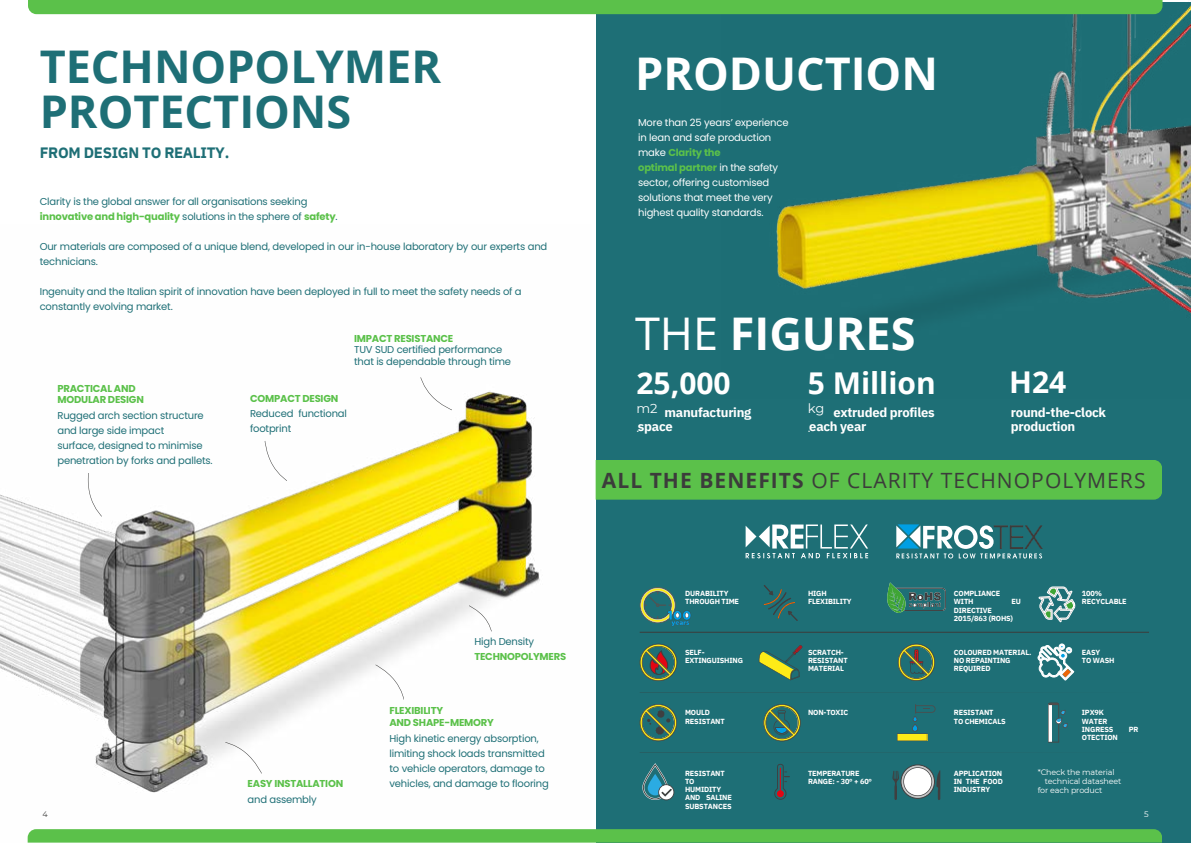
<style>
.page{position:relative;width:1191px;height:843px;background:#fff}
.page>*{position:absolute;margin:0;border:0;box-sizing:border-box;transform-origin:0 0}
.t1{font:700 45px/45px "Open Sans";color:#1e6f76}
.t2{font:700 45px "Open Sans";color:#fff}
.t3{font:700 30px "Open Sans";color:#fff}
.t4{font:21px "Open Sans";letter-spacing:.05em;color:#3c3c3b}
.t5{font:700 15px "IBM Plex Sans";letter-spacing:-.02em;color:#1e6f76}
.t6{font:700 13px/17.6px "IBM Plex Sans";letter-spacing:-.02em;color:#fff}
.t7{font:13px "Montserrat";color:#fff}
.t8{font:10px/15px "Poppins";letter-spacing:-.02em;color:#1e6f76}
.t9{font:700 10px/11.2px "Poppins";letter-spacing:-.02em;color:#5bc14a}
.t10{font:10px/15px "Poppins";letter-spacing:-.02em;color:#fff}
.t11{font:8px "Montserrat";letter-spacing:-.02em;color:#fff}
.t12{font:8px "Montserrat";color:#3c3c3b}
.t13{font:700 7.4px/8.2px "IBM Plex Sans";letter-spacing:-.02em;color:#fff}
.s1{font-weight:400;color:#1e6f76}
.s2{font-weight:700;color:#5bc14a}
.s3{font-weight:400;color:#fff}
.s4{font-weight:400}
.s5{font-family:"Montserrat";font-weight:400}
.s6{font-weight:700}
</style>
<div class="page">
<div style="left:596px;top:2px;width:594px;height:840px;background:#1e6f76"></div>
<img style="left:0;top:391px;width:540px;height:451px">
<img style="left:721px;top:0;width:469px;height:319px">
<svg style="left:88px;top:472px;width:14px;height:44px"></svg>
<svg style="left:225px;top:742px;width:37px;height:31px"></svg>
<svg style="left:265px;top:441px;width:22px;height:40px"></svg>
<svg style="left:375px;top:664px;width:29px;height:36px"></svg>
<svg style="left:420px;top:377px;width:32px;height:33px"></svg>
<svg style="left:469px;top:605px;width:22px;height:26px"></svg>
<svg style="left:642px;top:763px;width:32px;height:37px"></svg>
<svg style="left:639px;top:643px;width:38px;height:38px"></svg>
<svg style="left:639px;top:704px;width:38px;height:37px"></svg>
<svg style="left:774px;top:764px;width:15px;height:35px"></svg>
<svg style="left:763px;top:704px;width:37px;height:37px"></svg>
<svg style="left:759px;top:645px;width:43px;height:35px"></svg>
<svg style="left:745px;top:524px;width:123px;height:34px"></svg>
<svg style="left:897px;top:643px;width:37px;height:37px"></svg>
<svg style="left:897px;top:704px;width:38px;height:36px"></svg>
<svg style="left:892px;top:764px;width:48px;height:35px"></svg>
<svg style="left:896px;top:524px;width:146px;height:34px"></svg>
<svg style="left:28px;top:828px;width:1133px;height:14px"></svg>
<div style="left:28px;top:0;width:1134px;height:14px;background:#5bc14a"></div>
<div style="left:595px;top:460px;width:566px;height:39px;background:#5bc14a"></div>
<hr style="left:639px;top:692px;width:509px;height:1px;background:#3c3c3b">
<hr style="left:639px;top:751px;width:509px;height:1px;background:#3c3c3b">
<svg style="left:1048px;top:702px;width:19px;height:40px"></svg>
<svg style="left:639px;top:587px;width:52px;height:39px"></svg>
<svg style="left:763px;top:585px;width:34px;height:35px"></svg>
<svg style="left:887px;top:582px;width:58px;height:31px"></svg>
<svg style="left:1038px;top:586px;width:37px;height:36px"></svg>
<hr style="left:639px;top:632px;width:509px;height:1px;background:#3c3c3b">
<svg style="left:1037px;top:643px;width:36px;height:37px"></svg>
<h3 class="t1" style="left:40px;top:43px;width:403px">TECHNOPOLYMER<br>PROTECTIONS</h3>
<h3 class="t5" style="left:40px;top:142px;width:191px">FROM DESIGN TO REALITY.</h3>
<p class="t8" style="left:40px;top:194px;width:269px">Clarity is the global answer for all organisations seeking</p>
<p class="t9" style="left:40px;top:211px;width:299px">innovative and high-quality <span class="s1">solutions in the sphere of</span> safety<span class="s1">.</span></p>
<p class="t8" style="left:40px;top:239px;width:509px">Our materials are composed of a unique blend, developed in our in-house laboratory by our experts and technicians.</p>
<p class="t8" style="left:40px;top:284px;width:483px">Ingenuity and the Italian spirit of innovation have been deployed in full to meet the safety needs of a constantly evolving market.</p>
<p class="t9" style="left:57px;top:383px;width:88px">PRACTICAL AND<br>MODULAR DESIGN</p>
<p class="t8" style="left:57px;top:408px;width:148px">Rugged arch section structure and large side impact</p>
<p class="t8" style="left:57px;top:438px;width:157px">surface, designed to minimise penetration by forks and pallets.</p>
<p class="t9" style="left:354px;top:333px;width:101px">IMPACT RESISTANCE</p>
<p class="t8" style="left:354px;top:344px;width:158px;line-height:11.2px">TUV SUD certified performance that is dependable through time</p>
<p class="t9" style="left:250px;top:393px;width:90px">COMPACT DESIGN</p>
<p class="t8" style="left:250px;top:406px;width:98px">Reduced functional footprint</p>
<p class="t2" style="left:635px;top:42px;width:304px">PRODUCTION</p>
<p class="t10" style="left:638px;top:114px;width:152px">More than 25 years’ experience in lean and safe production make <span class="s2">Clarity the</span></p>
<p class="t9" style="left:638px;top:161px;width:141px">optimal partner <span class="s3">in the safety</span></p>
<p class="t10" style="left:638px;top:174px;width:136px">sector, offering customised solutions that meet the very highest quality standards.</p>
<h6 class="t2" style="left:635px;top:302px;width:282px"><span class="s4">THE</span> FIGURES</h6>
<h4 class="t3" style="left:807px;top:361px;width:129px">5 Million</h4>
<h4 class="t6" style="left:807px;top:399px;width:60px"><span class="s5">kg<br>.</span>each year</h4>
<h6 class="t3" style="left:1009px;top:361px;width:59px">H24</h6>
<h6 class="t3" style="left:636px;top:361px;width:96px">25,000</h6>
<h6 class="t6" style="left:636px;top:399px;width:38px"><span class="s5">m2 .</span>space</h6>
<p class="t6" style="left:664px;top:403px;width:88px">manufacturing</p>
<p class="t6" style="left:833px;top:403px;width:103px">extruded profiles</p>
<p class="t6" style="left:1010px;top:405px;width:97px;line-height:13.5px">round-the-clock production</p>
<h6 class="t7" style="left:1080px;top:397px;width:4px">.</h6>
<p class="t4" style="left:601px;top:465px;width:545px"><span class="s6">ALL THE BENEFITS</span> OF CLARITY TECHNOPOLYMERS</p>
<p class="t12" style="left:43px;top:808px;width:7px">4</p>
<p class="t9" style="left:247px;top:778px;width:97px">EASY INSTALLATION</p>
<p class="t8" style="left:247px;top:791px;width:71px">and assembly</p>
<p class="t8" style="left:474px;top:634px;width:61px">High Density</p>
<p class="t9" style="left:474px;top:650px;width:93px">TECHNOPOLYMERS</p>
<p class="t9" style="left:389px;top:705px;width:55px">FLEXIBILITY</p>
<p class="t9" style="left:389px;top:716px;width:106px">AND SHAPE-MEMORY</p>
<p class="t8" style="left:389px;top:730px;width:161px">High kinetic energy absorption, limiting shock loads transmitted to vehicle operators, damage to vehicles, and damage to flooring</p>
<p class="t13" style="left:685px;top:589px;width:55px">DURABILITY<br>THROUGH TIME</p>
<p class="t13" style="left:808px;top:589px;width:45px">HIGH<br>FLEXIBILITY</p>
<h1 class="t13" style="left:685px;top:648px;width:59px">SELF-<br>EXTINGUISHING</h1>
<p class="t13" style="left:808px;top:648px;width:41px">SCRATCH-<br>RESISTANT<br>MATERIAL</p>
<p class="t13" style="left:953px;top:589px;width:48px">COMPLIANCE</p>
<p class="t13" style="left:953px;top:597px;width:21px">WITH</p>
<p class="t13" style="left:1011px;top:597px;width:11px">EU</p>
<p class="t13" style="left:953px;top:605px;width:61px">DIRECTIVE<br>2015/863 (ROHS)</p>
<p class="t13" style="left:953px;top:648px;width:79px">COLOURED MATERIAL.<br>NO REPAINTING<br>REQUIRED</p>
<p class="t13" style="left:1081px;top:648px;width:20px">EASY</p>
<p class="t13" style="left:1081px;top:589px;width:46px">100%<br>RECYCLABLE</p>
<p class="t13" style="left:1081px;top:656px;width:34px">TO WASH</p>
<p class="t13" style="left:685px;top:708px;width:41px">MOULD<br>RESISTANT</p>
<p class="t13" style="left:808px;top:708px;width:42px">NON-TOXIC</p>
<p class="t13" style="left:953px;top:708px;width:41px">RESISTANT</p>
<p class="t13" style="left:953px;top:716px;width:53px">TO CHEMICALS</p>
<p class="t13" style="left:1081px;top:708px;width:23px">IPX9K</p>
<p class="t13" style="left:1081px;top:716px;width:33px">WATER<br>INGRESS</p>
<p class="t13" style="left:1128px;top:724px;width:11px">PR</p>
<p class="t13" style="left:1081px;top:733px;width:37px">OTECTION</p>
<p class="t13" style="left:685px;top:768px;width:41px">RESISTANT</p>
<p class="t13" style="left:685px;top:776px;width:48px">TO<br>HUMIDITY<br>AND SALINE<br>SUBSTANCES</p>
<p class="t13" style="left:808px;top:768px;width:66px">TEMPERATURE<br>RANGE: - 30° + 60°</p>
<p class="t13" style="left:953px;top:768px;width:50px;text-align:justify">APPLICATION IN THE FOOD INDUSTRY</p>
<p class="t11" style="left:1037px;top:767px;width:78px">*Check the material</p>
<p class="t11" style="left:1044px;top:776px;width:78px">technical datasheet</p>
<h2 class="t11" style="left:1037px;top:785px;width:66px">for each product</h2>
<h4 class="t11" style="left:1144px;top:808px;width:6px">5</h4>
</div>
